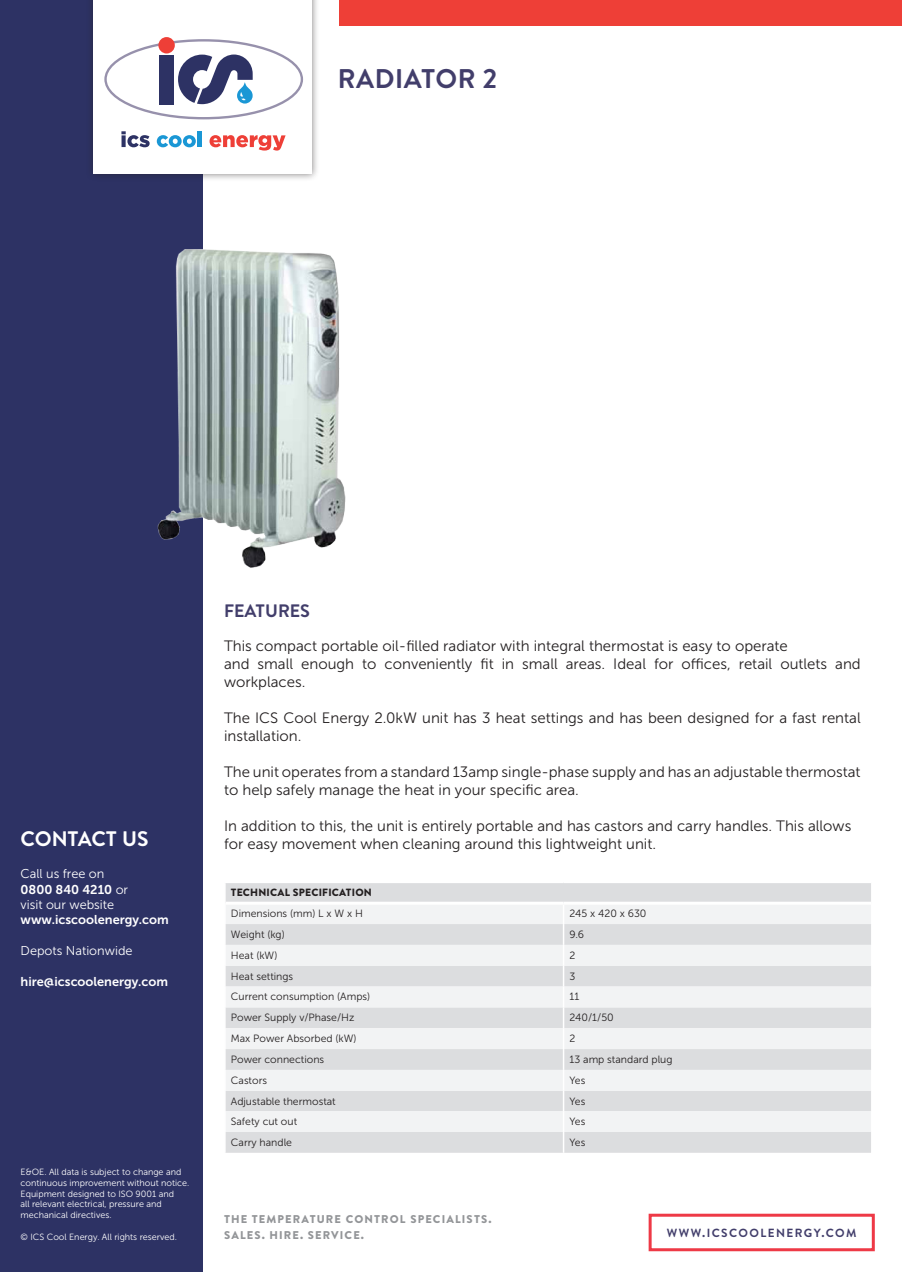
<style>
.page{position:relative;width:902px;height:1272px;background:#fff}
.page>*{position:absolute;margin:0;border:0;box-sizing:border-box;transform-origin:0 0}
.BRANDON_TABLE_TEXT{font:700 27px "Brandon Text";letter-spacing:.02em;color:#423e6b}
.t1{font:700 21px "Brandon Text";color:#fff}
.t2{font:700 18px "Brandon Text";color:#423e6b}
.t3{font:15px/18px "Museo Sans 300";color:#231f20}
.t4{font:12.75px "Museo Sans 700";color:#fff}
.t5{font:12.75px "Museo Sans 300";color:#fff}
.t6{font:700 11.85px "Brandon Text";letter-spacing:.12em;color:#423e6b}
.t7{font:900 11.25px/16.5px "Brandon Text";letter-spacing:.1em;color:#939598}
.t8{font:10.5px "Museo Sans 300";color:#231f20}
.BRANDON_TABLE_TEXT-2{font:900 10.5px "Brandon Text";letter-spacing:.02em;color:#231f20}
.t9{font:9px/10.8px "Museo Sans 300";color:#fff}
.s1{font-family:"Museo Sans 300"}
</style>
<div class="page">
<div style="left:0;top:0;width:202px;height:1271px;background:#2d3264"></div>
<div style="left:86px;top:0;width:233px;height:182px;background:#231f20;opacity:.55"></div>
<div style="left:93px;top:0;width:218px;height:174px;background:#fff"></div>
<svg style="left:158px;top:37px;width:17px;height:16px"></svg>
<svg style="left:104px;top:39px;width:199px;height:80px"></svg>
<svg style="left:121px;top:131px;width:29px;height:16px"></svg>
<svg style="left:157px;top:135px;width:39px;height:12px"></svg>
<hr style="left:198px;top:131px;width:4px;height:16px;background:#1a97d5">
<svg style="left:209px;top:135px;width:76px;height:16px"></svg>
<div style="left:648px;top:1213px;width:226px;height:38px;border:3px solid #ee3946"></div>
<div style="left:225px;top:883px;width:646px;height:269px;background:#dcdddf"></div>
<svg style="left:225px;top:904px;width:646px;height:227px;fill:#f2f3f4"></svg>
<hr style="left:562px;top:904px;width:2px;height:20px;background:#fff">
<hr style="left:562px;top:924px;width:2px;height:20px;background:#fff">
<hr style="left:562px;top:944px;width:2px;height:21px;background:#fff">
<hr style="left:562px;top:965px;width:2px;height:21px;background:#fff">
<hr style="left:562px;top:986px;width:2px;height:21px;background:#fff">
<hr style="left:562px;top:1007px;width:2px;height:21px;background:#fff">
<hr style="left:562px;top:1028px;width:2px;height:21px;background:#fff">
<hr style="left:562px;top:1049px;width:2px;height:20px;background:#fff">
<hr style="left:562px;top:1069px;width:2px;height:21px;background:#fff">
<hr style="left:562px;top:1090px;width:2px;height:21px;background:#fff">
<hr style="left:562px;top:1111px;width:2px;height:20px;background:#fff">
<hr style="left:562px;top:1131px;width:2px;height:21px;background:#fff">
<hr style="left:225px;top:901px;width:338px;height:3px;background:#fff">
<hr style="left:563px;top:901px;width:308px;height:3px;background:#fff">
<img style="left:157px;top:184px;width:189px;height:396px">
<div style="left:339px;top:0;width:562px;height:26px;background:#ee3f37"></div>
<p class="BRANDON_TABLE_TEXT" style="left:337px;top:59px;width:161px">RADIATOR 2</p>
<p class="t2" style="left:224px;top:598px;width:87px">FEATURES</p>
<p class="t3" style="left:224px;top:637px;width:565px">This compact portable oil-filled radiator with integral thermostat is easy to operate</p>
<p class="t3" style="left:224px;top:655px;width:638px">and small enough to conveniently fit in small areas. Ideal for offices, retail outlets and workplaces.</p>
<p class="t3" style="left:224px;top:709px;width:638px">The ICS Cool Energy 2.0kW unit has 3 heat settings and has been designed for a fast rental installation.</p>
<p class="t3" style="left:224px;top:763px;width:638px">The unit operates from a standard 13amp single-phase supply and has an adjustable thermostat to help safely manage the heat in your specific area.</p>
<p class="t3" style="left:224px;top:817px;width:628px">In addition to this, the unit is entirely portable and has castors and carry handles. This allows</p>
<p class="t1" style="left:21px;top:824px;width:129px">CONTACT US</p>
<p class="t3" style="left:224px;top:835px;width:433px">for easy movement when cleaning around this lightweight unit.</p>
<p class="t5" style="left:21px;top:867px;width:85px">Call us free on</p>
<p class="t4" style="left:21px;top:882px;width:109px">0800 840 4210 <span class="s1">or</span></p>
<p class="t5" style="left:21px;top:897px;width:95px">visit our website</p>
<p class="t4" style="left:21px;top:912px;width:150px">www.icscoolenergy.com</p>
<p class="t5" style="left:21px;top:943px;width:113px">Depots Nationwide</p>
<p class="t4" style="left:21px;top:974px;width:149px">hire@icscoolenergy.com</p>
<p class="BRANDON_TABLE_TEXT-2" style="left:231px;top:885px;width:142px">TECHNICAL SPECIFICATION</p>
<p class="t8" style="left:231px;top:907px;width:133px">Dimensions (mm) L x W x H</p>
<p class="t8" style="left:569px;top:907px;width:78px">245 x 420 x 630</p>
<p class="t8" style="left:231px;top:928px;width:55px">Weight (kg)</p>
<p class="t8" style="left:569px;top:928px;width:16px">9.6</p>
<p class="t8" style="left:231px;top:949px;width:48px">Heat (kW)</p>
<p class="t8" style="left:569px;top:949px;width:7px">2</p>
<p class="t8" style="left:231px;top:970px;width:64px">Heat settings</p>
<p class="t8" style="left:569px;top:970px;width:7px">3</p>
<p class="t8" style="left:231px;top:991px;width:141px">Current consumption (Amps)</p>
<p class="t8" style="left:569px;top:991px;width:11px">11</p>
<p class="t8" style="left:231px;top:1011px;width:125px">Power Supply v/Phase/Hz</p>
<p class="t8" style="left:569px;top:1011px;width:46px">240/1/50</p>
<p class="t8" style="left:231px;top:1032px;width:127px">Max Power Absorbed (kW)</p>
<p class="t8" style="left:569px;top:1032px;width:7px">2</p>
<p class="t8" style="left:231px;top:1053px;width:95px">Power connections</p>
<p class="t8" style="left:569px;top:1053px;width:104px">13 amp standard plug</p>
<p class="t8" style="left:231px;top:1074px;width:38px">Castors</p>
<p class="t8" style="left:569px;top:1074px;width:17px">Yes</p>
<p class="t8" style="left:231px;top:1095px;width:106px">Adjustable thermostat</p>
<p class="t8" style="left:569px;top:1095px;width:17px">Yes</p>
<p class="t8" style="left:231px;top:1115px;width:68px">Safety cut out</p>
<p class="t8" style="left:569px;top:1115px;width:17px">Yes</p>
<p class="t8" style="left:231px;top:1136px;width:63px">Carry handle</p>
<p class="t8" style="left:569px;top:1136px;width:17px">Yes</p>
<p class="t9" style="left:21px;top:1166px;width:170px">E&amp;OE. All data is subject to change and continuous improvement without notice.<br>Equipment designed to ISO 9001 and<br>all relevant electrical, pressure and mechanical directives.</p>
<p class="t9" style="left:21px;top:1231px;width:158px">© ICS Cool Energy. All rights reserved.</p>
<p class="t7" style="left:224px;top:1210px;width:269px">THE TEMPERATURE CONTROL SPECIALISTS.<br>SALES. HIRE. SERVICE.</p>
<p class="t6" style="left:667px;top:1224px;width:191px">WWW.ICSCOOLENERGY.COM</p>
</div>
